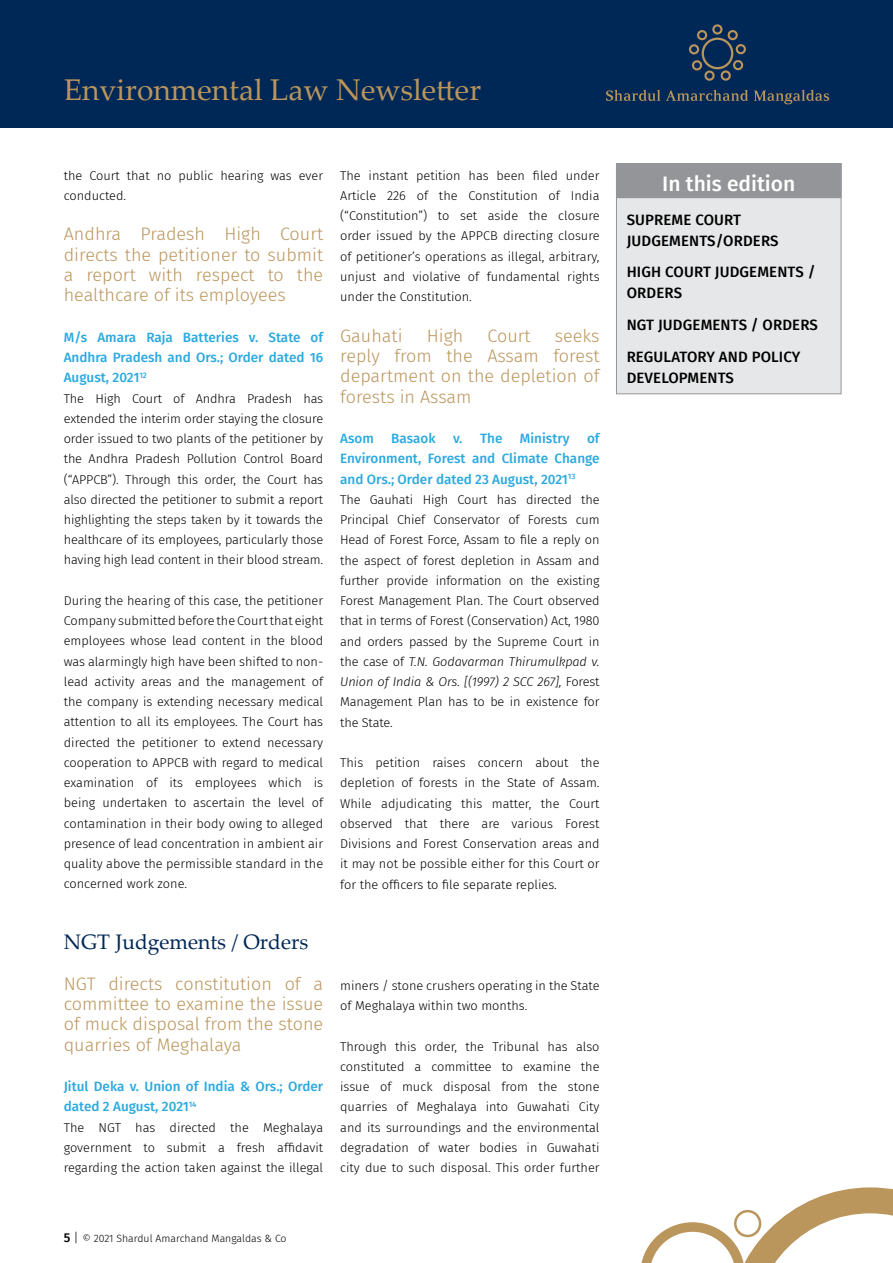
<style>
.page{position:relative;width:893px;height:1263px;background:#fff}
.page>*{position:absolute;margin:0;border:0;box-sizing:border-box;transform-origin:0 0}
.t1{font:30px "Palatino Linotype";color:#ba955c}
.t2{font:21px "Palatino Linotype";color:#002856}
.t3{font:500 21px "Fira Sans";color:#fff}
.t4{font:300 18px/20.2px "Fira Sans";color:#ba955c;text-align:justify}
.t5{font:500 15px/21px "Fira Sans";letter-spacing:.01em;color:#000}
.t6{font:500 13.5px/20.2px "Fira Sans";color:#2aa9e0;text-align:justify}
.t7{font:300 12.75px/20.2px "Fira Sans";color:#000;text-align:justify}
.t8{font:300 10.5px "Fira Sans";color:#000}
.s1{font-style:italic}
.s2{font-weight:500;font-size:12.75px}
.s3{font-size:12.75px}
</style>
<div class="page">
<svg style="left:641px;top:1187px;width:252px;height:76px"></svg>
<div style="left:0;top:0;width:893px;height:128px;background:#002856"></div>
<svg style="left:606px;top:90px;width:54px;height:11px"></svg>
<svg style="left:666px;top:90px;width:82px;height:11px"></svg>
<svg style="left:754px;top:90px;width:75px;height:14px"></svg>
<svg style="left:689px;top:24px;width:57px;height:57px"></svg>
<div style="left:616px;top:163px;width:225px;height:231px;background:#e6e7e8;border:1px solid #939598"></div>
<div style="left:616px;top:164px;width:225px;height:34px;background:#939598"></div>
<div style="left:616px;top:163px;width:225px;height:35px;border:1px solid #939598"></div>
<h1 class="t1" style="left:64px;top:68px;width:419px">Environmental Law Newsletter</h1>
<p class="t7" style="left:64px;top:165px;width:261px">the Court that no public hearing was ever conducted.</p>
<h3 class="t4" style="left:64px;top:224px;width:261px">Andhra Pradesh High Court directs the petitioner to submit a report with respect to the healthcare of its employees</h3>
<p class="t6" style="left:64px;top:326px;width:261px">M/s Amara Raja Batteries v. State of Andhra Pradesh and Ors.; Order dated 16<br>August, 2021<sup>12</sup></p>
<p class="t7" style="left:64px;top:388px;width:261px">The High Court of Andhra Pradesh has extended the interim order staying the closure order issued to two plants of the petitioner by the Andhra Pradesh Pollution Control Board (“APPCB”). Through this order, the Court has also directed the petitioner to submit a report highlighting the steps taken by it towards the healthcare of its employees, particularly those having high lead content in their blood stream.</p>
<p class="t7" style="left:64px;top:590px;width:261px">During the hearing of this case, the petitioner Company submitted before the Court that eight employees whose lead content in the blood was alarmingly high have been shifted to non&shy;lead activity areas and the management of the company is extending necessary medical attention to all its employees. The Court has directed the petitioner to extend necessary cooperation to APPCB with regard to medical examination of its employees which is being undertaken to ascertain the level of contamination in their body owing to alleged presence of lead concentration in ambient air quality above the permissible standard in the concerned work zone.</p>
<p class="t7" style="left:340px;top:165px;width:261px">The instant petition has been filed under Article 226 of the Constitution of India (“Constitution”) to set aside the closure order issued by the APPCB directing closure of petitioner’s operations as illegal, arbitrary, unjust and violative of fundamental rights under the Constitution.</p>
<h3 class="t4" style="left:340px;top:325px;width:64px">Gauhati</h3>
<h3 class="t4" style="left:427px;top:325px;width:38px">High</h3>
<h3 class="t4" style="left:487px;top:325px;width:45px">Court</h3>
<h3 class="t4" style="left:340px;top:325px;width:261px;text-indent:215px">seeks reply from the Assam forest department on the depletion of forests in Assam</h3>
<p class="t6" style="left:340px;top:427px;width:35px">Asom</p>
<p class="t6" style="left:391px;top:427px;width:46px">Basaok</p>
<p class="t6" style="left:453px;top:427px;width:51px">v. The</p>
<p class="t6" style="left:520px;top:427px;width:51px">Ministry</p>
<p class="t6" style="left:340px;top:427px;width:261px;text-indent:247px">of Environment, Forest and Climate Change and Ors.; Order dated 23 August, 2021<sup>13</sup></p>
<p class="t7" style="left:340px;top:489px;width:261px">The Gauhati High Court has directed the Principal Chief Conservator of Forests cum Head of Forest Force, Assam to file a reply on the aspect of forest depletion in Assam and further provide information on the existing Forest Management Plan. The Court observed that in terms of Forest (Conservation) Act, 1980 and orders passed by the Supreme Court in the case of <span class="s1">T.N. Godavarman Thirumulkpad v.<br>Union of India &amp; Ors. [(1997) 2 SCC 267],</span> Forest Management Plan has to be in existence for the State.</p>
<p class="t7" style="left:340px;top:752px;width:261px">This petition raises concern about the depletion of forests in the State of Assam.<br>While adjudicating this matter, the Court observed that there are various Forest Divisions and Forest Conservation areas and it may not be possible either for this Court or for the officers to file separate replies.</p>
<h2 class="t2" style="left:64px;top:927px;width:246px">NGT Judgements / Orders</h2>
<h3 class="t4" style="left:64px;top:973px;width:261px">NGT directs constitution of a committee to examine the issue of muck disposal from the stone quarries of Meghalaya</h3>
<p class="t6" style="left:64px;top:1075px;width:261px">Jitul Deka v. Union of India &amp; Ors.; Order dated 2 August, 2021<sup>14</sup></p>
<p class="t7" style="left:64px;top:1117px;width:261px">The NGT has directed the Meghalaya government to submit a fresh affidavit regarding the action taken against the illegal</p>
<p class="t7" style="left:340px;top:975px;width:261px">miners / stone crushers operating in the State of Meghalaya within two months.</p>
<p class="t7" style="left:340px;top:1036px;width:261px">Through this order, the Tribunal has also constituted a committee to examine the issue of muck disposal from the stone quarries of Meghalaya into Guwahati City and its surroundings and the environmental degradation of water bodies in Guwahati city due to such disposal. This order further</p>
<p class="t8" style="left:64px;top:1231px;width:224px"><span class="s2">5</span> <span class="s3">|</span> © 2021 Shardul Amarchand Mangaldas &amp; Co</p>
<h2 class="t3" style="left:662px;top:166px;width:135px">In this edition</h2>
<p class="t5" style="left:627px;top:208px;width:153px">SUPREME COURT<br>JUDGEMENTS/ORDERS</p>
<p class="t5" style="left:627px;top:261px;width:190px">HIGH COURT JUDGEMENTS /<br>ORDERS</p>
<p class="t5" style="left:627px;top:308px;width:193px;line-height:31.7px">NGT JUDGEMENTS / ORDERS<br>REGULATORY AND POLICY</p>
<p class="t5" style="left:627px;top:366px;width:109px">DEVELOPMENTS</p>
</div>
